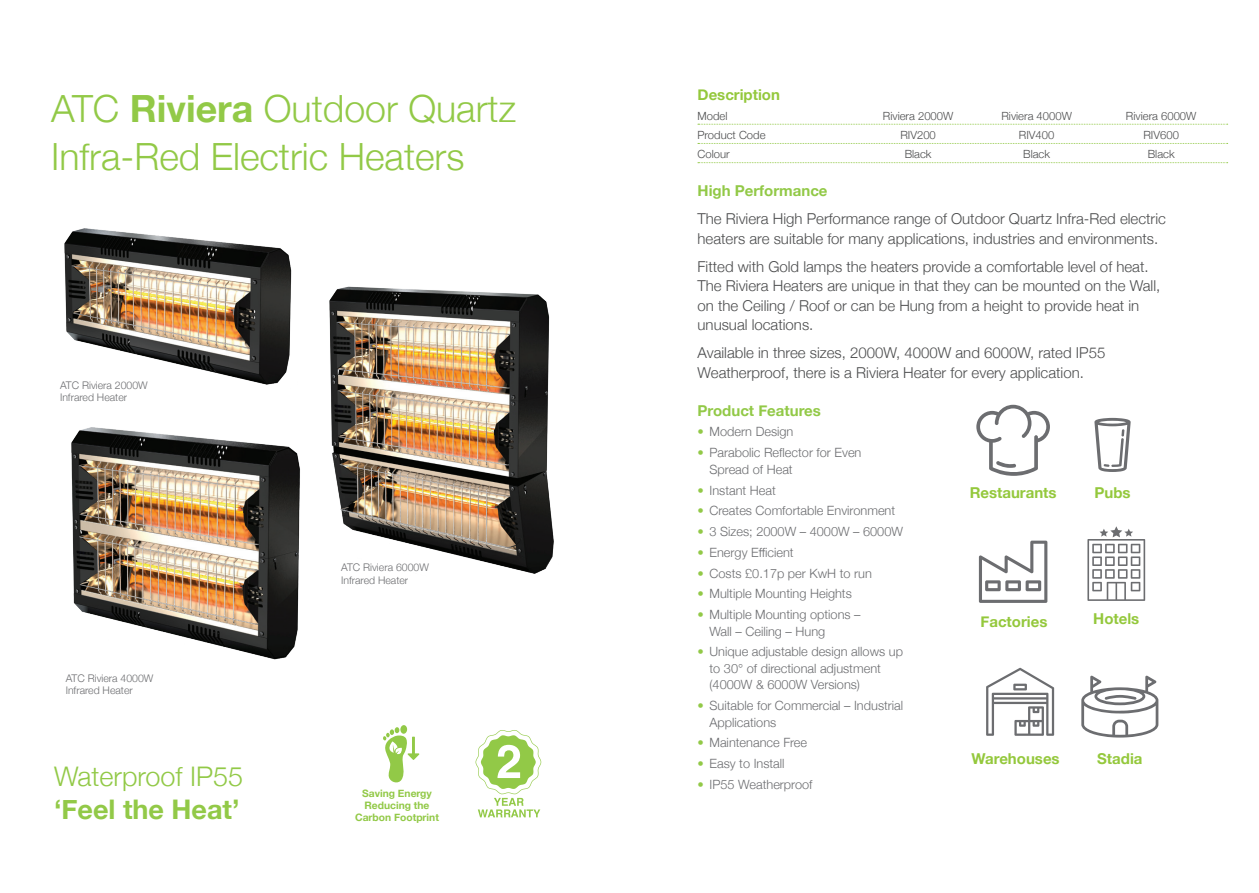
<style>
.page{position:relative;width:1259px;height:893px;background:#fff}
.page>*{position:absolute;margin:0;border:0;box-sizing:border-box;transform-origin:0 0}
.t1{font:300 37.5px/48px "Helvetica Neue";color:#92c947}
.t2{font:300 27px "Helvetica Neue";color:#92c947}
.t3{font:700 27px "Helvetica Neue";color:#92c947}
.t4{font:300 15px/19.5px "Helvetica Neue";color:#4b4c4d}
.t5{font:700 15px "Helvetica Neue";color:#94c83c}
.t6{font:700 15px "Helvetica Neue";color:#92c947}
.t7{font:300 12.75px/16.5px "Helvetica Neue";color:#6c6d70}
.t8{font:300 11.25px "Helvetica Neue";color:#4b4c4d}
.t9{font:300 10.5px/12.6px "Helvetica Neue";color:#6c6d70}
.t10{font:700 10.2px/12px "Helvetica Neue";color:#92c947;text-align:center}
.s1{font-weight:700}
.s2{color:#92c947}
</style>
<div class="page">
<img style="left:71px;top:427px;width:229px;height:233px">
<svg style="left:475px;top:730px;width:66px;height:87px"></svg>
<img style="left:64px;top:228px;width:228px;height:157px">
<img style="left:329px;top:286px;width:225px;height:288px">
<svg style="left:383px;top:727px;width:36px;height:56px"></svg>
<svg style="left:976px;top:405px;width:74px;height:71px"></svg>
<svg style="left:1094px;top:418px;width:36px;height:54px"></svg>
<svg style="left:979px;top:541px;width:68px;height:62px"></svg>
<svg style="left:986px;top:668px;width:68px;height:68px"></svg>
<svg style="left:1081px;top:675px;width:77px;height:63px"></svg>
<svg style="left:1087px;top:526px;width:58px;height:75px"></svg>
<svg style="left:698px;top:124px;width:529px;height:1px"></svg>
<svg style="left:698px;top:143px;width:529px;height:1px"></svg>
<svg style="left:698px;top:162px;width:529px;height:1px"></svg>
<h1 class="t1" style="left:51px;top:82px;width:466px">ATC <span class="s1">Riviera</span> Outdoor Quartz<br>Infra-Red Electric Heaters</h1>
<p class="t9" style="left:60px;top:378px;width:89px">ATC Riviera 2000W<br>Infrared Heater</p>
<p class="t9" style="left:66px;top:671px;width:89px">ATC Riviera 4000W<br>Infrared Heater</p>
<h2 class="t2" style="left:54px;top:754px;width:191px">Waterproof IP55</h2>
<h2 class="t3" style="left:54px;top:788px;width:187px">‘Feel the Heat’</h2>
<p class="t9" style="left:341px;top:561px;width:89px">ATC Riviera 6000W<br>Infrared Heater</p>
<p class="t10" style="left:355px;top:787px;width:85px">Saving Energy<br>Reducing the<br>Carbon Footprint</p>
<p class="t5" style="left:697px;top:83px;width:84px">Description</p>
<p class="t8" style="left:697px;top:106px;width:31px">Model</p>
<p class="t8" style="left:883px;top:106px;width:72px">Riviera 2000W</p>
<p class="t8" style="left:1001px;top:106px;width:72px">Riviera 4000W</p>
<p class="t8" style="left:1126px;top:106px;width:72px">Riviera 6000W</p>
<p class="t8" style="left:697px;top:126px;width:69px">Product Code</p>
<p class="t8" style="left:900px;top:126px;width:37px">RIV200</p>
<p class="t8" style="left:1019px;top:126px;width:37px">RIV400</p>
<p class="t8" style="left:1143px;top:126px;width:37px">RIV600</p>
<p class="t8" style="left:697px;top:145px;width:34px">Colour</p>
<p class="t8" style="left:904px;top:145px;width:28px">Black</p>
<p class="t8" style="left:1023px;top:145px;width:28px">Black</p>
<p class="t8" style="left:1147px;top:145px;width:28px">Black</p>
<p class="t6" style="left:697px;top:179px;width:131px">High Performance</p>
<p class="t4" style="left:697px;top:208px;width:470px">The Riviera High Performance range of Outdoor Quartz Infra-Red electric heaters are suitable for many applications, industries and environments.</p>
<p class="t4" style="left:697px;top:255px;width:464px">Fitted with Gold lamps the heaters provide a comfortable level of heat.<br>The Riviera Heaters are unique in that they can be mounted on the Wall, on the Ceiling / Roof or can be Hung from a height to provide heat in unusual locations.</p>
<p class="t4" style="left:697px;top:342px;width:409px">Available in three sizes, 2000W, 4000W and 6000W, rated IP55<br>Weatherproof, there is a Riviera Heater for every application.</p>
<p class="t6" style="left:697px;top:399px;width:125px">Product Features</p>
<p class="t7" style="left:697px;top:423px;width:97px"><span class="s2">•</span> Modern Design</p>
<p class="t7" style="left:709px;top:443px;width:153px;text-indent:-12px"><span class="s2">•</span> Parabolic Reflector for Even<br>Spread of Heat</p>
<p class="t7" style="left:697px;top:481px;width:80px"><span class="s2">•</span> Instant Heat</p>
<p class="t7" style="left:697px;top:501px;width:199px"><span class="s2">•</span> Creates Comfortable Environment</p>
<p class="t7" style="left:697px;top:522px;width:207px"><span class="s2">•</span> 3 Sizes; 2000W – 4000W – 6000W</p>
<p class="t7" style="left:697px;top:543px;width:98px"><span class="s2">•</span> Energy Efficient</p>
<p class="t7" style="left:697px;top:564px;width:176px"><span class="s2">•</span> Costs £0.17p per KwH to run</p>
<p class="t7" style="left:697px;top:585px;width:156px"><span class="s2">•</span> Multiple Mounting Heights</p>
<p class="t7" style="left:709px;top:605px;width:153px;text-indent:-12px"><span class="s2">•</span> Multiple Mounting options –<br>Wall – Ceiling – Hung</p>
<p class="t7" style="left:709px;top:643px;width:195px;text-indent:-12px"><span class="s2">•</span> Unique adjustable design allows up to 30° of directional adjustment (4000W &amp; 6000W Versions)</p>
<p class="t7" style="left:709px;top:696px;width:195px;text-indent:-12px"><span class="s2">•</span> Suitable for Commercial – Industrial<br>Applications</p>
<p class="t7" style="left:697px;top:734px;width:111px"><span class="s2">•</span> Maintenance Free</p>
<p class="t7" style="left:697px;top:754px;width:89px"><span class="s2">•</span> Easy to Install</p>
<p class="t7" style="left:697px;top:775px;width:116px"><span class="s2">•</span> IP55 Weatherproof</p>
<p class="t5" style="left:969px;top:481px;width:88px">Restaurants</p>
<p class="t5" style="left:1094px;top:481px;width:38px">Pubs</p>
<p class="t5" style="left:980px;top:610px;width:68px">Factories</p>
<p class="t5" style="left:1093px;top:607px;width:48px">Hotels</p>
<p class="t5" style="left:971px;top:747px;width:90px">Warehouses</p>
<p class="t5" style="left:1097px;top:747px;width:47px">Stadia</p>
</div>
